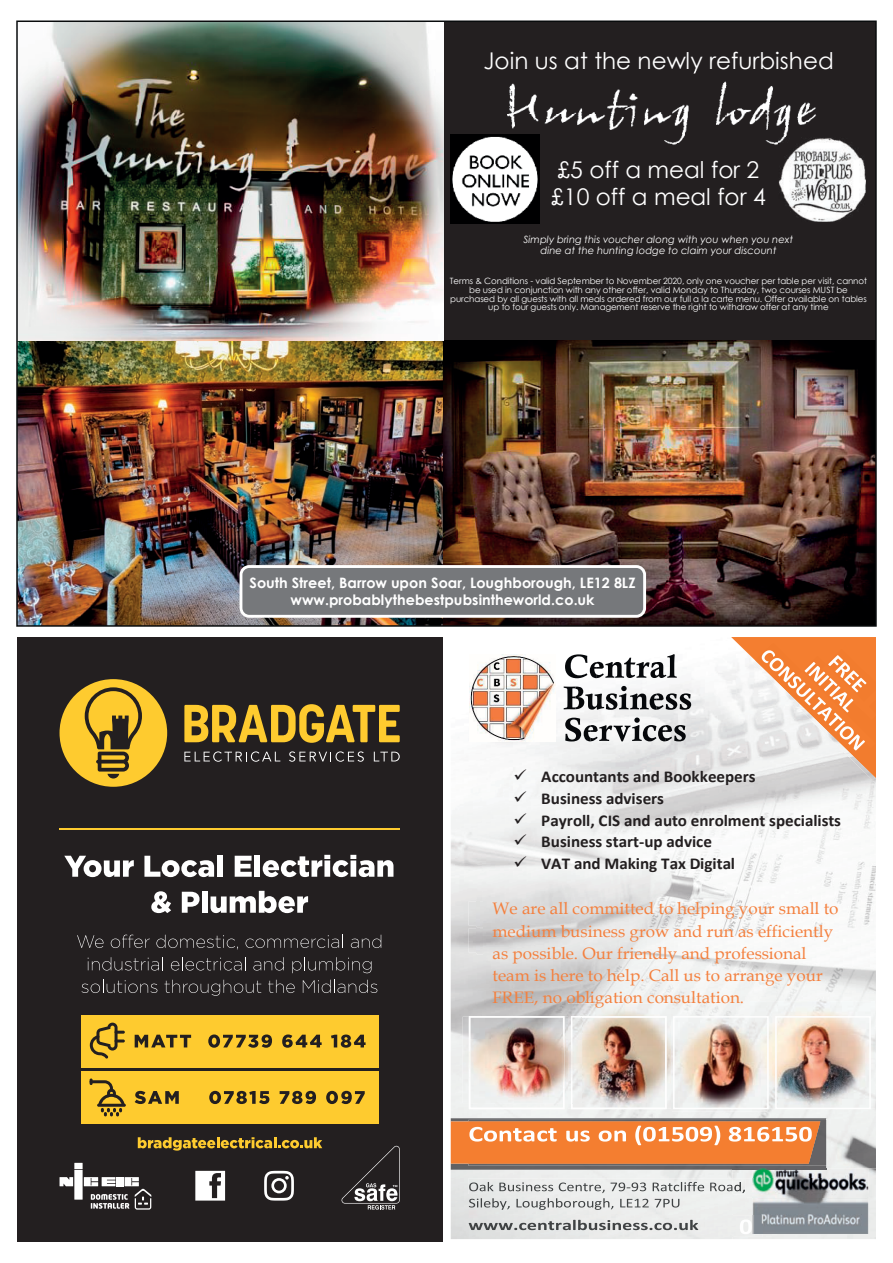
<style>
.page{position:relative;width:893px;height:1263px;background:#fff}
.page>*{position:absolute;margin:0;border:0;box-sizing:border-box;transform-origin:0 0}
.t1{font:23.1px "Century Gothic";color:#fff}
.t2{font:22.95px "Century Gothic";color:#fff}
.t3{font:16.65px/22.2px "Book Antiqua";color:#f4803e}
.t4{font:700 16.65px "Calibri";color:#231f20}
.t5{font:700 14.4px/16.6px "Century Gothic";color:#fff;text-align:center}
.t6{font:italic 10.05px/11.7px "Century Gothic";color:#fff;text-align:center}
.t7{font:8.7px/8.7px "Century Gothic";letter-spacing:-.01em;color:#fff;text-align:center}
</style>
<div class="page">
<img style="left:19px;top:340px;width:855px;height:284px">
<div style="left:442px;top:21px;width:434px;height:319px;background:#231f20"></div>
<img style="left:503px;top:81px;width:287px;height:77px">
<img style="left:790px;top:102px;width:26px;height:23px">
<img style="left:693px;top:70px;width:4px;height:4px">
<img style="left:19px;top:24px;width:425px;height:316px">
<img style="left:451px;top:135px;width:88px;height:88px">
<img style="left:779px;top:139px;width:87px;height:83px">
<img style="left:779px;top:137px;width:59px;height:21px">
<div style="left:241px;top:566px;width:404px;height:50px;background:#76787b;border-radius:8px"></div>
<div style="left:240px;top:565px;width:406px;height:53px;border:3px solid #fff;border-radius:8px"></div>
<div style="left:17px;top:637px;width:425px;height:605px;background:#231f20"></div>
<svg style="left:195px;top:1171px;width:30px;height:29px"></svg>
<svg style="left:264px;top:1171px;width:30px;height:29px"></svg>
<svg style="left:60px;top:1163px;width:91px;height:46px"></svg>
<svg style="left:64px;top:856px;width:70px;height:21px"></svg>
<svg style="left:144px;top:856px;width:70px;height:21px"></svg>
<div style="left:217px;top:855px;width:6px;height:22px;background:#fff"></div>
<svg style="left:235px;top:856px;width:17px;height:21px"></svg>
<div style="left:254px;top:855px;width:6px;height:22px;background:#fff"></div>
<svg style="left:263px;top:855px;width:130px;height:22px"></svg>
<svg style="left:151px;top:891px;width:20px;height:22px"></svg>
<svg style="left:182px;top:892px;width:18px;height:21px"></svg>
<div style="left:202px;top:891px;width:5px;height:22px;background:#fff"></div>
<svg style="left:211px;top:891px;width:97px;height:22px"></svg>
<svg style="left:77px;top:935px;width:27px;height:13px"></svg>
<svg style="left:111px;top:935px;width:39px;height:13px"></svg>
<svg style="left:156px;top:935px;width:82px;height:14px"></svg>
<svg style="left:246px;top:935px;width:97px;height:13px"></svg>
<svg style="left:351px;top:935px;width:30px;height:13px"></svg>
<svg style="left:88px;top:957px;width:75px;height:13px"></svg>
<svg style="left:171px;top:957px;width:75px;height:13px"></svg>
<svg style="left:253px;top:957px;width:31px;height:13px"></svg>
<svg style="left:292px;top:957px;width:79px;height:16px"></svg>
<svg style="left:82px;top:980px;width:75px;height:13px"></svg>
<svg style="left:165px;top:980px;width:96px;height:16px"></svg>
<svg style="left:268px;top:980px;width:27px;height:13px"></svg>
<svg style="left:303px;top:980px;width:74px;height:13px"></svg>
<hr style="left:60px;top:828px;width:340px;height:2px;background:#fecb2f">
<svg style="left:342px;top:1146px;width:58px;height:63px"></svg>
<div style="left:60px;top:679px;width:107px;height:108px;background:#fecb2f;border-radius:50%"></div>
<svg style="left:85px;top:687px;width:57px;height:91px"></svg>
<svg style="left:184px;top:704px;width:216px;height:39px"></svg>
<svg style="left:184px;top:751px;width:96px;height:11px"></svg>
<svg style="left:289px;top:751px;width:75px;height:11px"></svg>
<svg style="left:374px;top:752px;width:26px;height:9px"></svg>
<svg style="left:138px;top:1137px;width:184px;height:13px"></svg>
<div style="left:81px;top:1071px;width:297px;height:52px;background:#fecb2f"></div>
<hr style="left:97px;top:1104px;width:29px;height:3px;background:#231f20;border-radius:2px">
<svg style="left:90px;top:1078px;width:35px;height:38px"></svg>
<svg style="left:135px;top:1091px;width:44px;height:13px"></svg>
<svg style="left:209px;top:1091px;width:60px;height:13px"></svg>
<svg style="left:280px;top:1091px;width:36px;height:13px"></svg>
<svg style="left:326px;top:1091px;width:39px;height:13px"></svg>
<div style="left:81px;top:1015px;width:297px;height:52px;background:#fecb2f"></div>
<svg style="left:135px;top:1035px;width:56px;height:12px"></svg>
<svg style="left:208px;top:1034px;width:64px;height:14px"></svg>
<svg style="left:282px;top:1034px;width:40px;height:14px"></svg>
<svg style="left:331px;top:1034px;width:35px;height:14px"></svg>
<svg style="left:90px;top:1022px;width:35px;height:36px"></svg>
<img style="left:451px;top:670px;width:425px;height:569px">
<img style="left:451px;top:1118px;width:375px;height:52px">
<img style="left:750px;top:1001px;width:125px;height:107px">
<div style="left:775px;top:1016px;width:96px;height:93px;border:2px solid #fefefe"></div>
<img style="left:672px;top:1019px;width:95px;height:92px">
<img style="left:750px;top:1019px;width:16px;height:87px">
<svg style="left:469px;top:1103px;width:95px;height:6px"></svg>
<img style="left:568px;top:1003px;width:112px;height:105px">
<img style="left:672px;top:1016px;width:8px;height:92px">
<img style="left:571px;top:1016px;width:96px;height:93px">
<img style="left:463px;top:1016px;width:108px;height:87px">
<img style="left:469px;top:1016px;width:95px;height:87px">
<img style="left:571px;top:1016px;width:10px;height:87px">
<div style="left:673px;top:1016px;width:96px;height:93px;border:2px solid #fefefe"></div>
<svg style="left:565px;top:654px;width:112px;height:24px"></svg>
<svg style="left:564px;top:686px;width:127px;height:24px"></svg>
<svg style="left:565px;top:717px;width:121px;height:24px"></svg>
<img style="left:469px;top:654px;width:87px;height:87px">
<img style="left:775px;top:790px;width:10px;height:13px">
<img style="left:477px;top:902px;width:6px;height:25px">
<img style="left:468px;top:901px;width:11px;height:24px">
<img style="left:477px;top:902px;width:2px;height:23px">
<img style="left:477px;top:929px;width:6px;height:25px">
<img style="left:468px;top:929px;width:9px;height:23px">
<img style="left:477px;top:929px;width:2px;height:23px">
<img style="left:477px;top:956px;width:6px;height:25px">
<img style="left:477px;top:983px;width:6px;height:25px">
<img style="left:468px;top:1178px;width:264px;height:35px">
<img style="left:468px;top:1194px;width:242px;height:3px">
<svg style="left:469px;top:1182px;width:235px;height:28px;background:#cecfcf"></svg>
<img style="left:468px;top:1216px;width:264px;height:21px">
<svg style="left:469px;top:1220px;width:229px;height:10px;background:#a9abab"></svg>
<img style="left:468px;top:1120px;width:382px;height:46px">
<svg style="left:451px;top:1121px;width:369px;height:42px;background:#f28f4d"></svg>
<div style="left:732px;top:1168px;width:144px;height:71px;background:#ebecec"></div>
<img style="left:732px;top:1168px;width:21px;height:2px">
<img style="left:732px;top:1178px;width:21px;height:19px">
<img style="left:745px;top:1178px;width:5px;height:19px">
<img style="left:732px;top:1197px;width:14px;height:16px">
<svg style="left:710px;top:1182px;width:36px;height:15px"></svg>
<img style="left:753px;top:1168px;width:115px;height:66px">
<img style="left:753px;top:1216px;width:10px;height:18px">
<svg style="left:740px;top:1219px;width:12px;height:15px"></svg>
<svg style="left:731px;top:637px;width:145px;height:153px"></svg>
<p class="t1" style="left:483px;top:45px;width:352px">Join us at the newly refurbished</p>
<p class="t1" style="left:557px;top:154px;width:203px">£5 off a meal for 2</p>
<p class="t2" style="left:551px;top:181px;width:216px">£10 off a meal for 4</p>
<p class="t6" style="left:524px;top:233px;width:271px">Simply bring this voucher along with you when you next dine at the hunting lodge to claim your discount</p>
<p class="t7" style="left:450px;top:277px;width:419px">Terms &amp; Conditions - valid September to November 2020, only one voucher per table per visit, cannot be used in conjunction with any other offer, valid Monday to Thursday, two courses MUST be purchased by all guests with all meals ordered from our full a la carte menu. Offer available on tables up to four guests only. Management reserve the right to withdraw offer at any time</p>
<p class="t5" style="left:250px;top:574px;width:387px">South Street, Barrow upon Soar, Loughborough, LE12 8LZ www.probablythebestpubsintheworld.co.uk</p>
<p class="t4" style="left:513px;top:766px;width:244px">✓ Accountants and Bookkeepers</p>
<p class="t4" style="left:513px;top:788px;width:152px">✓ Business advisers</p>
<p class="t4" style="left:513px;top:809px;width:329px">✓ Payroll, CIS and auto enrolment specialists</p>
<p class="t4" style="left:513px;top:831px;width:200px">✓ Business start-up advice</p>
<p class="t4" style="left:513px;top:853px;width:223px">✓ VAT and Making Tax Digital</p>
<p class="t3" style="left:492px;top:897px;width:348px">We are all committed to helping your small to medium business grow and run as efficiently as possible. Our friendly and professional team is here to help. Call us to arrange your FREE, no obligation consultation.</p>
</div>
